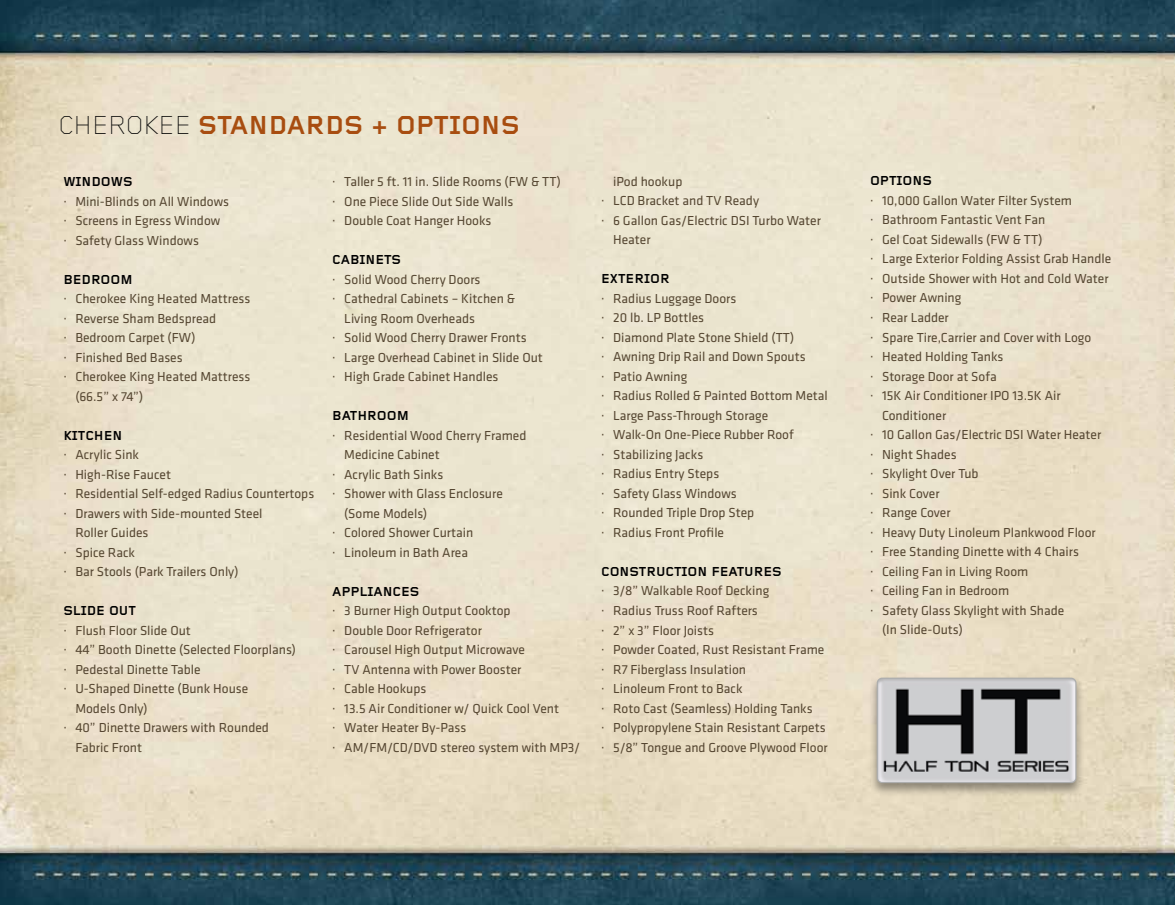
<style>
.page{position:relative;width:1175px;height:905px;background:#fff}
.page>*{position:absolute;margin:0;border:0;box-sizing:border-box;transform-origin:0 0}
.t1{font:700 27px "Foundry Gridnik";color:#a84d10}
.t2{font:13.5px/19.5px "Klavika";color:#554631}
.t3{font:700 13.5px "Foundry Gridnik";color:#000}
.s1{font-weight:300;color:#000}
</style>
<div class="page">
<img style="left:0;top:0;width:1174px;height:904px">
<div style="left:868px;top:674px;width:216px;height:122px;background:#000;opacity:.4"></div>
<img style="left:876px;top:677px;width:200px;height:106px">
<img style="left:878px;top:679px;width:197px;height:102px">
<h1 class="t1" style="left:58px;top:110px;width:463px"><span class="s1">CHEROKEE</span> STANDARDS + OPTIONS</h1>
<p class="t3" style="left:63px;top:174px;width:71px">WINDOWS</p>
<p class="t2" style="left:63px;top:191px;width:167px">· Mini-Blinds on All Windows · Screens in Egress Window<br>· Safety Glass Windows</p>
<p class="t3" style="left:63px;top:272px;width:71px">BEDROOM</p>
<p class="t2" style="left:63px;top:288px;width:188px">· Cherokee King Heated Mattress</p>
<p class="t2" style="left:63px;top:308px;width:154px">· Reverse Sham Bedspread</p>
<p class="t2" style="left:63px;top:327px;width:134px">· Bedroom Carpet (FW)</p>
<p class="t2" style="left:63px;top:347px;width:121px">· Finished Bed Bases</p>
<p class="t2" style="left:63px;top:366px;width:188px">· Cherokee King Heated Mattress</p>
<p class="t2" style="left:75px;top:386px;width:69px">(66.5” x 74”)</p>
<p class="t3" style="left:63px;top:428px;width:60px">KITCHEN</p>
<p class="t2" style="left:63px;top:444px;width:77px">· Acrylic Sink</p>
<p class="t2" style="left:63px;top:464px;width:109px">· High-Rise Faucet</p>
<p class="t2" style="left:63px;top:483px;width:252px">· Residential Self-edged Radius Countertops</p>
<p class="t2" style="left:63px;top:503px;width:201px">· Drawers with Side-mounted Steel</p>
<p class="t2" style="left:75px;top:522px;width:75px">Roller Guides</p>
<p class="t2" style="left:63px;top:542px;width:73px">· Spice Rack</p>
<p class="t2" style="left:63px;top:561px;width:177px">· Bar Stools (Park Trailers Only)</p>
<p class="t3" style="left:63px;top:603px;width:74px">SLIDE OUT</p>
<p class="t2" style="left:63px;top:620px;width:129px">· Flush Floor Slide Out</p>
<p class="t2" style="left:63px;top:639px;width:234px">· 44” Booth Dinette (Selected Floorplans)</p>
<p class="t2" style="left:63px;top:659px;width:139px">· Pedestal Dinette Table</p>
<p class="t2" style="left:63px;top:678px;width:186px">· U-Shaped Dinette (Bunk House</p>
<p class="t2" style="left:75px;top:698px;width:74px">Models Only)</p>
<p class="t2" style="left:63px;top:717px;width:207px">· 40” Dinette Drawers with Rounded</p>
<p class="t2" style="left:75px;top:737px;width:68px">Fabric Front</p>
<p class="t2" style="left:332px;top:171px;width:230px">· Taller 5 ft. 11 in. Slide Rooms (FW &amp; TT) · One Piece Slide Out Side Walls<br>· Double Coat Hanger Hooks</p>
<p class="t3" style="left:332px;top:252px;width:70px">CABINETS</p>
<p class="t2" style="left:332px;top:269px;width:150px">· Solid Wood Cherry Doors</p>
<p class="t2" style="left:332px;top:288px;width:184px">· Cathedral Cabinets – Kitchen &amp;</p>
<p class="t2" style="left:344px;top:308px;width:132px">Living Room Overheads</p>
<p class="t2" style="left:332px;top:327px;width:196px">· Solid Wood Cherry Drawer Fronts</p>
<p class="t2" style="left:332px;top:347px;width:212px">· Large Overhead Cabinet in Slide Out</p>
<p class="t2" style="left:332px;top:366px;width:168px">· High Grade Cabinet Handles</p>
<p class="t3" style="left:332px;top:408px;width:78px">BATHROOM</p>
<p class="t2" style="left:332px;top:425px;width:196px">· Residential Wood Cherry Framed</p>
<p class="t2" style="left:344px;top:444px;width:97px">Medicine Cabinet</p>
<p class="t2" style="left:332px;top:464px;width:113px">· Acrylic Bath Sinks</p>
<p class="t2" style="left:332px;top:483px;width:172px">· Shower with Glass Enclosure</p>
<p class="t2" style="left:344px;top:503px;width:85px">(Some Models)</p>
<p class="t2" style="left:332px;top:522px;width:143px">· Colored Shower Curtain</p>
<p class="t2" style="left:332px;top:542px;width:137px">· Linoleum in Bath Area</p>
<p class="t3" style="left:332px;top:583px;width:89px">APPLIANCES</p>
<p class="t2" style="left:332px;top:600px;width:249px">· 3 Burner High Output Cooktop<br>· Double Door Refrigerator<br>· Carousel High Output Microwave<br>· TV Antenna with Power Booster<br>· Cable Hookups<br>· 13.5 Air Conditioner w/ Quick Cool Vent<br>· Water Heater By-Pass<br>· AM/FM/CD/DVD stereo system with MP3/</p>
<p class="t2" style="left:613px;top:171px;width:71px">iPod hookup</p>
<p class="t2" style="left:601px;top:191px;width:159px">· LCD Bracket and TV Ready</p>
<p class="t2" style="left:601px;top:210px;width:221px">· 6 Gallon Gas/Electric DSI Turbo Water</p>
<p class="t2" style="left:613px;top:230px;width:39px">Heater</p>
<p class="t3" style="left:601px;top:271px;width:70px">EXTERIOR</p>
<p class="t2" style="left:601px;top:288px;width:228px">· Radius Luggage Doors<br>· 20 lb. LP Bottles<br>· Diamond Plate Stone Shield (TT)<br>· Awning Drip Rail and Down Spouts<br>· Patio Awning<br>· Radius Rolled &amp; Painted Bottom Metal · Large Pass-Through Storage<br>· Walk-On One-Piece Rubber Roof<br>· Stabilizing Jacks<br>· Radius Entry Steps<br>· Safety Glass Windows<br>· Rounded Triple Drop Step<br>· Radius Front Profile</p>
<p class="t3" style="left:601px;top:564px;width:182px">CONSTRUCTION FEATURES</p>
<p class="t2" style="left:601px;top:581px;width:228px">· 3/8” Walkable Roof Decking<br>· Radius Truss Roof Rafters<br>· 2” x 3” Floor Joists<br>· Powder Coated, Rust Resistant Frame · R7 Fiberglass Insulation<br>· Linoleum Front to Back<br>· Roto Cast (Seamless) Holding Tanks<br>· Polypropylene Stain Resistant Carpets · 5/8” Tongue and Groove Plywood Floor</p>
<p class="t3" style="left:870px;top:173px;width:63px">OPTIONS</p>
<p class="t2" style="left:870px;top:190px;width:203px">· 10,000 Gallon Water Filter System</p>
<p class="t2" style="left:870px;top:210px;width:177px">· Bathroom Fantastic Vent Fan</p>
<p class="t2" style="left:870px;top:229px;width:174px">· Gel Coat Sidewalls (FW &amp; TT)</p>
<p class="t2" style="left:870px;top:249px;width:243px">· Large Exterior Folding Assist Grab Handle</p>
<p class="t2" style="left:870px;top:268px;width:240px">· Outside Shower with Hot and Cold Water</p>
<p class="t2" style="left:870px;top:288px;width:93px">· Power Awning</p>
<p class="t2" style="left:870px;top:307px;width:80px">· Rear Ladder</p>
<p class="t2" style="left:870px;top:327px;width:223px">· Spare Tire,Carrier and Cover with Logo</p>
<p class="t2" style="left:870px;top:346px;width:135px">· Heated Holding Tanks</p>
<p class="t2" style="left:870px;top:366px;width:128px">· Storage Door at Sofa</p>
<p class="t2" style="left:870px;top:385px;width:192px">· 15K Air Conditioner IPO 13.5K Air</p>
<p class="t2" style="left:882px;top:405px;width:66px">Conditioner</p>
<p class="t2" style="left:870px;top:424px;width:233px">· 10 Gallon Gas/Electric DSI Water Heater</p>
<p class="t2" style="left:870px;top:444px;width:88px">· Night Shades</p>
<p class="t2" style="left:870px;top:463px;width:110px">· Skylight Over Tub</p>
<p class="t2" style="left:870px;top:483px;width:71px">· Sink Cover</p>
<p class="t2" style="left:870px;top:502px;width:82px">· Range Cover</p>
<p class="t2" style="left:870px;top:522px;width:227px">· Heavy Duty Linoleum Plankwood Floor</p>
<p class="t2" style="left:870px;top:541px;width:210px">· Free Standing Dinette with 4 Chairs</p>
<p class="t2" style="left:870px;top:561px;width:160px">· Ceiling Fan in Living Room</p>
<p class="t2" style="left:870px;top:580px;width:141px">· Ceiling Fan in Bedroom</p>
<p class="t2" style="left:870px;top:600px;width:196px">· Safety Glass Skylight with Shade</p>
<p class="t2" style="left:882px;top:619px;width:82px">(In Slide-Outs)</p>
</div>
